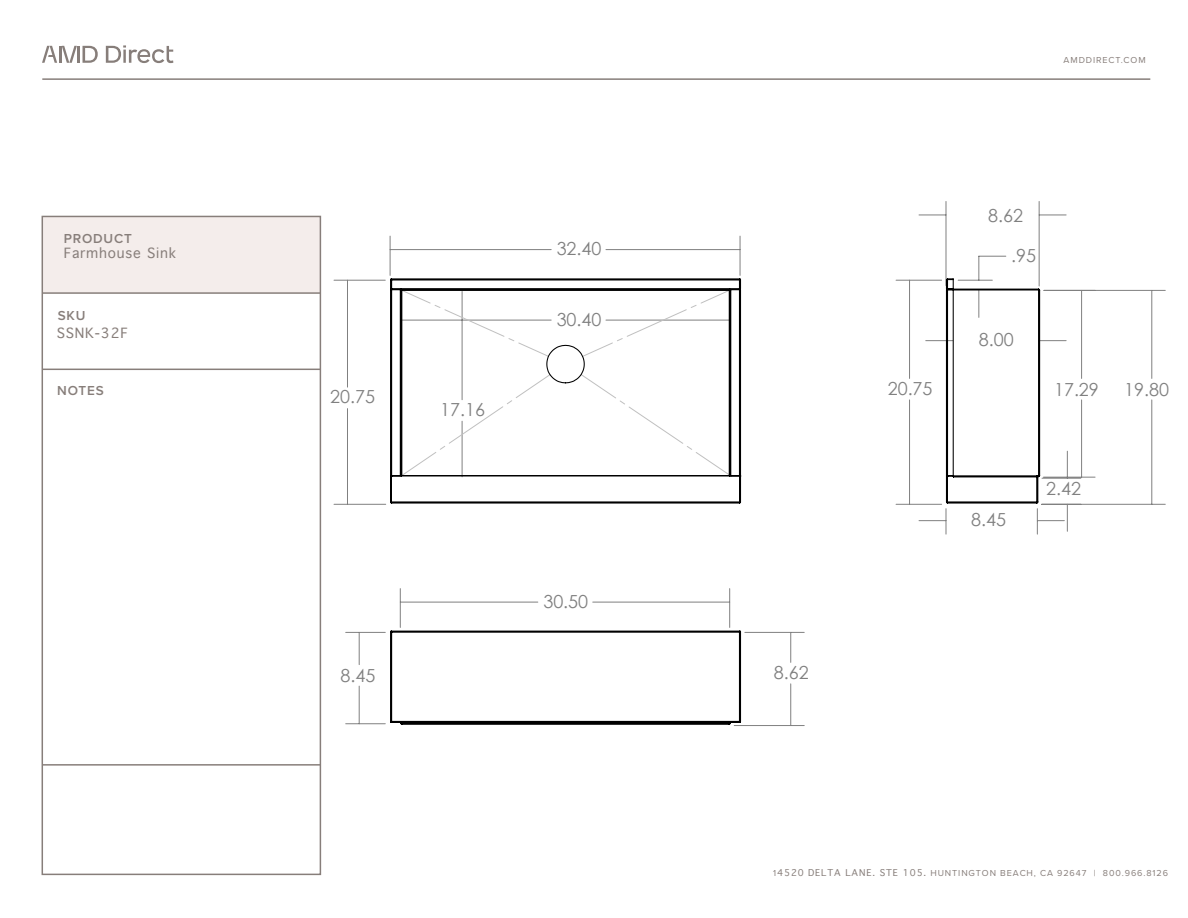
<style>
.page{position:relative;width:1188px;height:918px;background:#fff}
.page>*{position:absolute;margin:0;border:0;box-sizing:border-box;transform-origin:0 0}
.t1{font:18px "Century Gothic";color:#808080}
.t2{font:13.5px "Geneva";letter-spacing:.06em;color:#877e7a}
.t3{font:600 13.5px "Proxima Nova";letter-spacing:.06em;color:#877e7a}
.t4{font:9px "Proxima Nova";letter-spacing:.1em;color:#877e7a}
.s1{font-family:"Geneva"}
</style>
<div class="page">
<div style="left:42px;top:216px;width:278px;height:77px;background:#f4edeb"></div>
<div style="left:42px;top:216px;width:279px;height:659px;border:2px solid #877e7a"></div>
<svg style="left:42px;top:46px;width:56px;height:17px"></svg>
<svg style="left:106px;top:45px;width:67px;height:18px"></svg>
<hr style="left:42px;top:292px;width:278px;height:2px;background:#877e7a">
<hr style="left:42px;top:78px;width:1108px;height:2px;background:#877e7a">
<hr style="left:42px;top:369px;width:278px;height:1px;background:#877e7a">
<hr style="left:42px;top:764px;width:278px;height:2px;background:#877e7a">
<hr style="left:334px;top:280px;width:51px;height:1px;background:#808080">
<hr style="left:334px;top:504px;width:52px;height:1px;background:#808080">
<hr style="left:347px;top:280px;width:1px;height:107px;background:#808080">
<hr style="left:347px;top:409px;width:1px;height:95px;background:#808080">
<hr style="left:390px;top:236px;width:1px;height:39px;background:#808080">
<hr style="left:740px;top:236px;width:1px;height:39px;background:#808080">
<hr style="left:390px;top:249px;width:161px;height:1px;background:#808080">
<hr style="left:606px;top:249px;width:134px;height:1px;background:#808080">
<hr style="left:1042px;top:478px;width:39px;height:1px;background:#808080">
<hr style="left:1042px;top:504px;width:123px;height:1px;background:#808080">
<hr style="left:1044px;top:290px;width:121px;height:1px;background:#808080">
<hr style="left:1151px;top:400px;width:1px;height:104px;background:#808080">
<hr style="left:1151px;top:290px;width:1px;height:88px;background:#808080">
<hr style="left:896px;top:280px;width:46px;height:1px;background:#808080">
<hr style="left:896px;top:504px;width:46px;height:1px;background:#808080">
<hr style="left:909px;top:280px;width:1px;height:98px;background:#808080">
<hr style="left:909px;top:400px;width:1px;height:104px;background:#808080">
<hr style="left:1043px;top:477px;width:52px;height:1px;background:#808080">
<hr style="left:1081px;top:400px;width:1px;height:77px;background:#808080">
<hr style="left:1081px;top:290px;width:1px;height:88px;background:#808080">
<hr style="left:946px;top:201px;width:1px;height:85px;background:#808080">
<hr style="left:1039px;top:201px;width:1px;height:85px;background:#808080">
<svg style="left:919px;top:215px;width:27px;height:1px"></svg>
<svg style="left:1040px;top:215px;width:26px;height:1px"></svg>
<hr style="left:346px;top:723px;width:39px;height:1px;background:#808080">
<hr style="left:346px;top:632px;width:39px;height:1px;background:#808080">
<hr style="left:359px;top:686px;width:1px;height:38px;background:#808080">
<hr style="left:359px;top:632px;width:1px;height:33px;background:#808080">
<hr style="left:400px;top:589px;width:1px;height:38px;background:#808080">
<hr style="left:729px;top:589px;width:1px;height:38px;background:#808080">
<hr style="left:400px;top:602px;width:138px;height:1px;background:#808080">
<hr style="left:593px;top:602px;width:137px;height:1px;background:#808080">
<hr style="left:745px;top:632px;width:59px;height:1px;background:#808080">
<hr style="left:734px;top:725px;width:70px;height:1px;background:#808080">
<hr style="left:790px;top:632px;width:1px;height:30px;background:#808080">
<hr style="left:790px;top:684px;width:1px;height:42px;background:#808080">
<svg style="left:390px;top:278px;width:352px;height:226px"></svg>
<svg style="left:919px;top:256px;width:149px;height:278px"></svg>
<svg style="left:390px;top:630px;width:352px;height:96px"></svg>
<h2 class="t3" style="left:64px;top:228px;width:70px">PRODUCT</h2>
<h2 class="t2" style="left:64px;top:246px;width:114px">Farmhouse Sink</h2>
<h2 class="t3" style="left:58px;top:305px;width:29px">SKU</h2>
<h2 class="t2" style="left:57px;top:326px;width:73px">SSNK-32F</h2>
<h2 class="t3" style="left:57px;top:381px;width:48px">NOTES</h2>
<h1 class="t1" style="left:330px;top:384px;width:46px">20.75</h1>
<h1 class="t1" style="left:440px;top:397px;width:46px">17.16</h1>
<h1 class="t1" style="left:557px;top:236px;width:46px">32.40</h1>
<h1 class="t1" style="left:557px;top:306px;width:46px">30.40</h1>
<h1 class="t1" style="left:341px;top:663px;width:36px">8.45</h1>
<h1 class="t1" style="left:543px;top:588px;width:46px">30.50</h1>
<h1 class="t1" style="left:774px;top:660px;width:36px">8.62</h1>
<p class="t4" style="left:1064px;top:53px;width:84px">AMDDIRECT.COM</p>
<h1 class="t1" style="left:888px;top:375px;width:46px">20.75</h1>
<h1 class="t1" style="left:988px;top:203px;width:36px">8.62</h1>
<h1 class="t1" style="left:1011px;top:243px;width:26px">.95</h1>
<h1 class="t1" style="left:979px;top:327px;width:36px">8.00</h1>
<h1 class="t1" style="left:1054px;top:377px;width:46px">17.29</h1>
<h1 class="t1" style="left:1124px;top:377px;width:46px">19.80</h1>
<h1 class="t1" style="left:971px;top:507px;width:36px">8.45</h1>
<h1 class="t1" style="left:1046px;top:476px;width:36px">2.42</h1>
<p class="t4" style="left:773px;top:866px;width:396px">1<span class="s1">4520 DELTA LANE. STE 105.</span> HUNTINGTON BEACH, CA 92647 | 800.966.8126</p>
</div>
